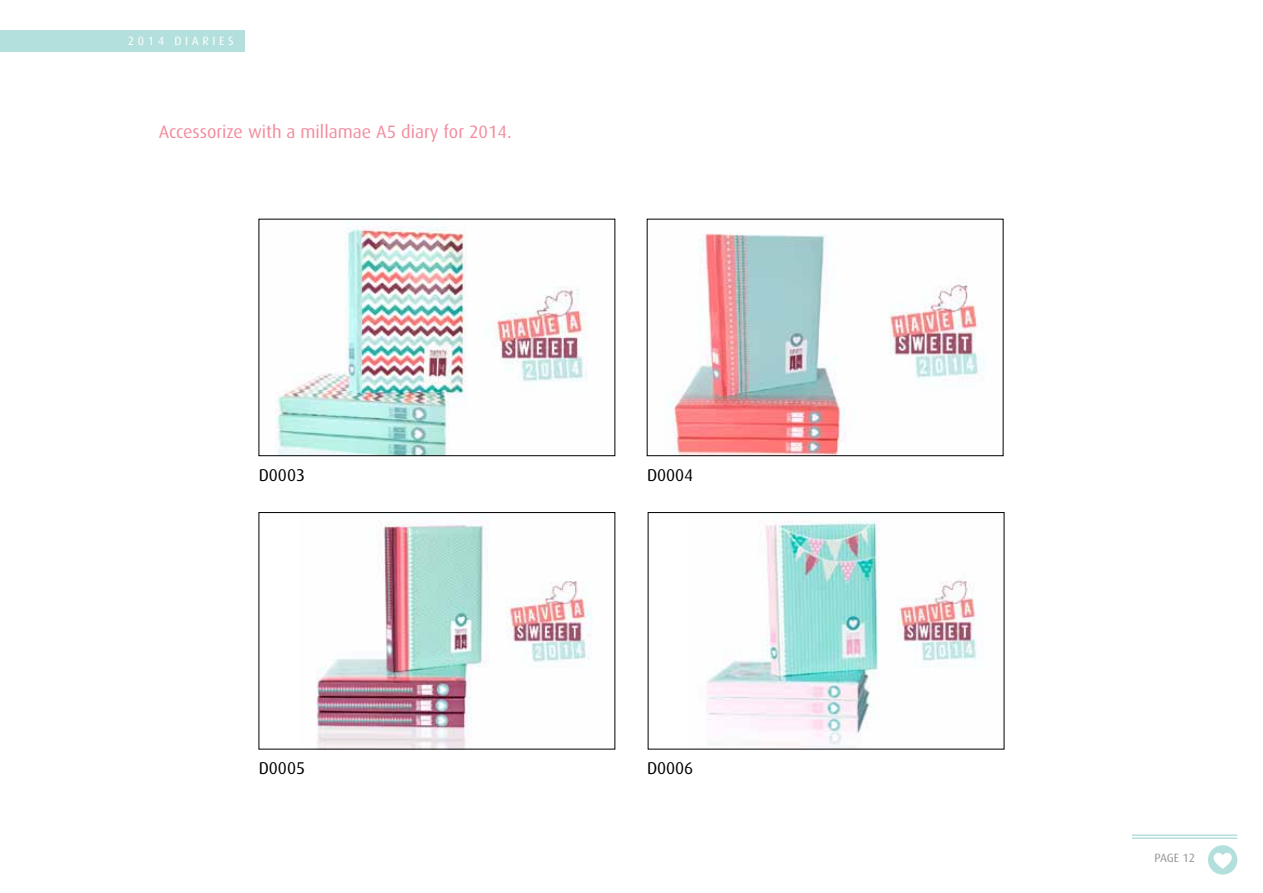
<style>
.page{position:relative;width:1263px;height:893px;background:#fff}
.page>*{position:absolute;margin:0;border:0;box-sizing:border-box;transform-origin:0 0}
.t1{font:18px "Dax";color:#f48b9c}
.t2{font:17.1px "Dax";color:#000}
.t3{font:12px "Dax";letter-spacing:.3em;color:#fff}
.t4{font:12px "Dax";letter-spacing:-.005em;color:#939598}
</style>
<div class="page">
<img style="left:706px;top:515px;width:271px;height:232px">
<div style="left:648px;top:512px;width:356px;height:237px;border:1px solid #000"></div>
<img style="left:276px;top:221px;width:312px;height:233px">
<div style="left:259px;top:219px;width:356px;height:237px;border:1px solid #000"></div>
<img style="left:669px;top:234px;width:312px;height:220px">
<div style="left:647px;top:219px;width:356px;height:237px;border:1px solid #000"></div>
<img style="left:316px;top:522px;width:277px;height:225px">
<div style="left:259px;top:512px;width:356px;height:237px;border:1px solid #000"></div>
<div style="left:1208px;top:845px;width:29px;height:30px;background:#b3e0dc;border-radius:50%"></div>
<svg style="left:1213px;top:852px;width:19px;height:17px"></svg>
<hr style="left:1132px;top:834px;width:105px;height:2px;background:#b3e0dc">
<hr style="left:1132px;top:837px;width:105px;height:2px;background:#b3e0dc">
<div style="left:0;top:30px;width:245px;height:22px;background:#b3e0dc"></div>
<p class="t3" style="left:128px;top:34px;width:107px">2014 DIARIES</p>
<p class="t1" style="left:159px;top:122px;width:354px">Accessorize with a millamae A5 diary for 2014.</p>
<p class="t2" style="left:259px;top:465px;width:48px">D0003</p>
<p class="t2" style="left:259px;top:759px;width:48px">D0005</p>
<p class="t2" style="left:647px;top:465px;width:48px">D0004</p>
<p class="t2" style="left:647px;top:759px;width:48px">D0006</p>
<p class="t4" style="left:1154px;top:851px;width:42px">PAGE 12</p>
</div>
